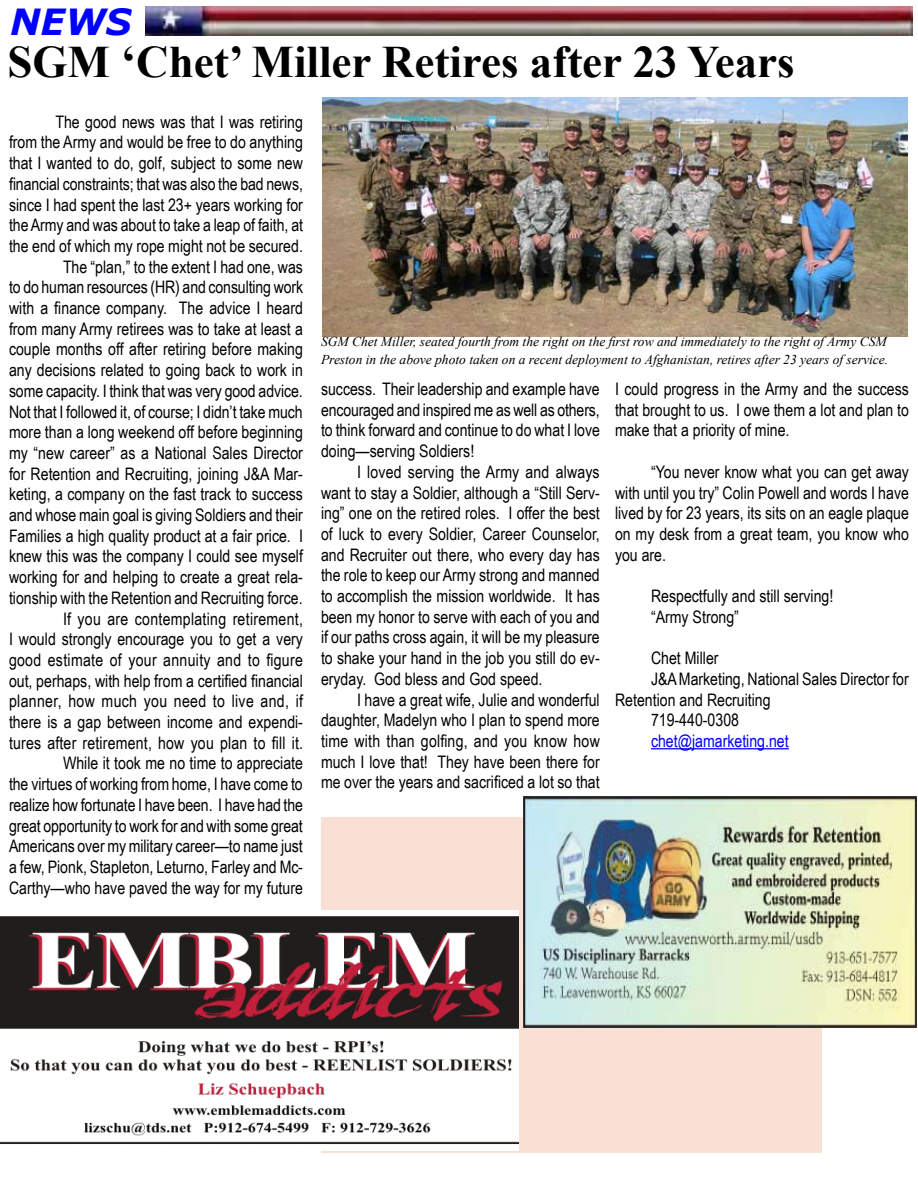
<style>
.page{position:relative;width:918px;height:1188px;background:#fff}
.page>*{position:absolute;margin:0;border:0;box-sizing:border-box;transform-origin:0 0}
.t1{font:700 45px "Times New Roman";color:#000}
.t2{font:italic 700 36px "Verdana";color:#00f}
.t3{font:17.25px/20.7px "Arial Narrow";color:#000;text-align:justify}
.t4{font:17.25px "Arial Narrow";color:#00f}
.t5{font:italic 13.5px/18px "Times New Roman";color:#000}
</style>
<div class="page">
<div style="left:321px;top:818px;width:501px;height:336px;background:#f9e0d5"></div>
<img style="left:145px;top:6px;width:767px;height:29px">
<img style="left:0;top:910px;width:519px;height:241px">
<hr style="left:651px;top:748px;width:138px;height:1px;background:#00f">
<img style="left:322px;top:98px;width:586px;height:238px">
<img style="left:524px;top:797px;width:392px;height:230px">
<h2 class="t2" style="left:10px;top:-1px;width:123px">NEWS</h2>
<h1 class="t1" style="left:8px;top:31px;width:789px">SGM ‘Chet’ Miller Retires after 23 Years</h1>
<p class="t3" style="left:9px;top:111px;width:296px;text-align:right">The good news was that I was retiring<br>from the Army and would be free to do anything that I wanted to do, golf, subject to some new financial constraints; that was also the bad news, since I had spent the last 23+ years working for the Army and was about to take a leap of faith, at the end of which my rope might not be secured.<br>The “plan,” to the extent I had one, was<br>to do human resources (HR) and consulting work with a finance company. The advice I heard from many Army retirees was to take at least a couple months off after retiring before making any decisions related to going back to work in some capacity. I think that was very good advice.<br>Not that I followed it, of course; I didn’t take much more than a long weekend off before beginning my “new career” as a National Sales Director for Retention and Recruiting, joining J&amp;A Mar&shy;keting, a company on the fast track to success and whose main goal is giving Soldiers and their Families a high quality product at a fair price. I knew this was the company I could see myself working for and helping to create a great rela&shy;tionship with the Retention and Recruiting force.<br>If you are contemplating retirement,<br>I would strongly encourage you to get a very good estimate of your annuity and to figure out, perhaps, with help from a certified financial planner, how much you need to live and, if there is a gap between income and expendi&shy;tures after retirement, how you plan to fill it.<br>While it took me no time to appreciate<br>the virtues of working from home, I have come to realize how fortunate I have been. I have had the great opportunity to work for and with some great Americans over my military career—to name just a few, Pionk, Stapleton, Leturno, Farley and Mc-Carthy—who have paved the way for my future</p>
<p class="t5" style="left:321px;top:332px;width:569px">SGM Chet Miller, seated fourth from the right on the first row and immediately to the right of Army CSM<br>Preston in the above photo taken on a recent deployment to Afghanistan, retires after 23 years of service.</p>
<p class="t3" style="left:321px;top:378px;width:280px">success. Their leadership and example have encouraged and inspired me as well as others, to think forward and continue to do what I love doing—serving Soldiers!</p>
<p class="t3" style="left:321px;top:461px;width:280px;text-indent:36px">I loved serving the Army and always want to stay a Soldier, although a “Still Serv&shy;ing” one on the retired roles. I offer the best of luck to every Soldier, Career Counselor, and Recruiter out there, who every day has the role to keep our Army strong and manned to accomplish the mission worldwide. It has been my honor to serve with each of you and if our paths cross again, it will be my pleasure to shake your hand in the job you still do ev&shy;eryday. God bless and God speed.</p>
<p class="t3" style="left:321px;top:688px;width:280px;text-indent:36px">I have a great wife, Julie and wonderful daughter, Madelyn who I plan to spend more time with than golfing, and you know how much I love that! They have been there for me over the years and sacrificed a lot so that</p>
<p class="t3" style="left:615px;top:378px;width:296px">I could progress in the Army and the success that brought to us. I owe them a lot and plan to make that a priority of mine.</p>
<p class="t3" style="left:615px;top:461px;width:296px;text-indent:36px">“You never know what you can get away with until you try” Colin Powell and words I have lived by for 23 years, its sits on an eagle plaque on my desk from a great team, you know who you are.</p>
<p class="t3" style="left:651px;top:585px;width:184px">Respectfully and still serving! “Army Strong”</p>
<p class="t3" style="left:651px;top:647px;width:69px">Chet Miller</p>
<p class="t3" style="left:651px;top:668px;width:259px">J&amp;A Marketing, National Sales Director for</p>
<p class="t3" style="left:615px;top:688px;width:157px">Retention and Recruiting</p>
<p class="t3" style="left:651px;top:709px;width:90px">719-440-0308</p>
<p class="t4" style="left:651px;top:728px;width:139px">chet@jamarketing.net</p>
</div>
